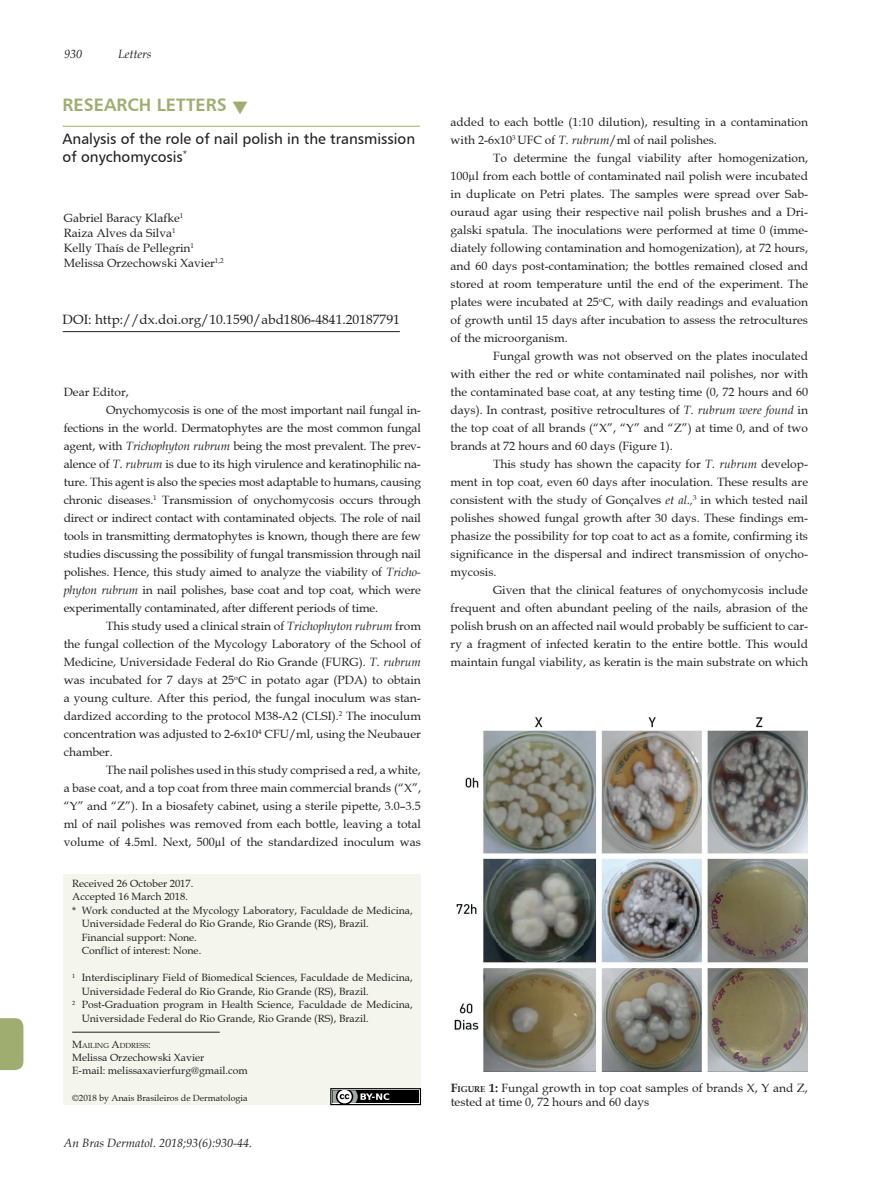
<style>
.page{position:relative;width:893px;height:1191px;background:#fff}
.page>*{position:absolute;margin:0;border:0;box-sizing:border-box;transform-origin:0 0}
.t1{font:18px "Humanist 777 BT Bold B";color:#a0ad71}
.t2{font:15px/18px "Humanist 777 BT Roman B";color:#231f20}
.t3{font:13.5px "Book Antiqua";color:#231f20}
.ABD-ING_-_2016{font:12px/18px "Book Antiqua";color:#231f20;text-align:justify}
.ABD-ING_-_2016_-_Fin{font:12px/18px "Book Antiqua";color:#231f20;text-align:justify}
.Autores{font:12px "Book Antiqua";color:#231f20}
.Normal__Web{font:12px/14.2px "Book Antiqua";color:#231f20}
.t4{font:italic 12px "Book Antiqua";color:#231f20}
.t5{font:10.5px/13.5px "Book Antiqua";color:#231f20}
.t6{font:9px "Book Antiqua";color:#231f20}
.t7{font:7.35px "Book Antiqua";color:#231f20}
.s1{font-style:italic}
.s2{font-size:10.5px}
.s3{font-weight:700}
.s4{font-weight:700;font-size:8.4px}
</style>
<div class="page">
<svg style="left:0;top:1018px;width:23px;height:52px"></svg>
<div style="left:64px;top:874px;width:357px;height:231px;background:#f4f5ed"></div>
<hr style="left:72px;top:1032px;width:148px;height:1px;background:#231f20">
<hr style="left:63px;top:126px;width:357px;height:1px;background:#a0ad71">
<hr style="left:63px;top:331px;width:337px;height:1px;background:#231f20">
<svg style="left:330px;top:1088px;width:91px;height:17px;background:#4c4c4c"></svg>
<img style="left:454px;top:717px;width:354px;height:354px">
<p class="t4" style="left:64px;top:46px;width:19px">930</p>
<p class="t4" style="left:118px;top:46px;width:35px">Letters</p>
<p class="t1" style="left:63px;top:93px;width:11px">RESE</p>
<p class="t1" style="left:104px;top:93px;width:64px">ARCH LETTERS</p>
<p class="t2" style="left:63px;top:129px;width:354px">Analysis of the role of nail polish in the transmission of onychomycosis<sup>*</sup></p>
<p class="Autores" style="left:64px;top:210px;width:121px">Gabriel Baracy Klafke<sup>1</sup></p>
<p class="Autores" style="left:64px;top:225px;width:113px">Raiza Alves da Silva<sup>1</sup></p>
<p class="Autores" style="left:64px;top:240px;width:132px">Kelly Thaís de Pellegrin<sup>1</sup></p>
<p class="Autores" style="left:64px;top:255px;width:161px">Melissa Orzechowski Xavier<sup>1,2</sup></p>
<p class="t3" style="left:63px;top:311px;width:339px">DOI: http://dx.doi.org/10.1590/abd1806-4841.20187791</p>
<p class="ABD-ING_-_2016" style="left:64px;top:383px;width:67px">Dear Editor,</p>
<p class="ABD-ING_-_2016" style="left:64px;top:401px;width:359px;text-indent:43px">Onychomycosis is one of the most important nail fungal in&shy;fections in the world. Dermatophytes are the most common fungal agent, with <span class="s1">Trichophyton rubrum</span> being the most prevalent<span class="s1">.</span> The prev&shy;alence of <span class="s1">T. rubrum</span> is due to its high virulence and keratinophilic na&shy;ture. This agent is also the species most adaptable to humans, causing chronic diseases.<sup>1</sup> Transmission of onychomycosis occurs through direct or indirect contact with contaminated objects. The role of nail tools in transmitting dermatophytes is known, though there are few studies discussing the possibility of fungal transmission through nail polishes. Hence, this study aimed to analyze the viability of <span class="s1">Tricho&shy;phyton rubrum</span> in nail polishes, base coat and top coat, which were experimentally contaminated, after different periods of time.</p>
<p class="ABD-ING_-_2016" style="left:64px;top:617px;width:359px;text-indent:43px">This study used a clinical strain of <span class="s1">Trichophyton rubrum</span> from the fungal collection of the Mycology Laboratory of the School of Medicine, Universidade Federal do Rio Grande (FURG). <span class="s1">T. rubrum </span>was incubated for 7 days at 25<sup>o</sup>C in potato agar (PDA) to obtain a young culture. After this period, the fungal inoculum was stan&shy;dardized according to the protocol M38-A2 (CLSI).<sup>2</sup> The inoculum concentration was adjusted to 2-6x10<sup>4</sup> CFU/ml, using the Neubauer chamber.</p>
<p class="ABD-ING_-_2016" style="left:64px;top:761px;width:359px;text-indent:43px">The nail polishes used in this study comprised a red, a white, a base coat, and a top coat from three main commercial brands (“X”, “Y” and “Z”). In a biosafety cabinet, using a sterile pipette, 3.0–3.5 ml of nail polishes was removed from each bottle, leaving a total volume of 4.5ml. Next, 500µl of the standardized inoculum was</p>
<p class="t5" style="left:72px;top:876px;width:123px">Received 26 October 2017.</p>
<p class="t5" style="left:72px;top:890px;width:117px">Accepted 16 March 2018.</p>
<p class="t5" style="left:82px;top:903px;width:332px;text-indent:-9px">* Work conducted at the Mycology Laboratory, Faculdade de Medicina,<br>Universidade Federal do Rio Grande, Rio Grande (RS), Brazil.</p>
<p class="t5" style="left:82px;top:930px;width:117px">Financial support: None.</p>
<p class="t5" style="left:82px;top:944px;width:121px">Conflict of interest: None.</p>
<p class="t5" style="left:82px;top:971px;width:332px;text-indent:-9px"><sup>1</sup> Interdisciplinary Field of Biomedical Sciences, Faculdade de Medicina,<br>Universidade Federal do Rio Grande, Rio Grande (RS), Brazil.</p>
<p class="t5" style="left:82px;top:998px;width:332px;text-indent:-9px"><sup>2</sup> Post-Graduation program in Health Science, Faculdade de Medicina,<br>Universidade Federal do Rio Grande, Rio Grande (RS), Brazil.</p>
<p class="t7" style="left:72px;top:1041px;width:80px"><span class="s2">M</span>AILING <span class="s2">A</span>DDRESS<span class="s2">:</span></p>
<p class="t5" style="left:72px;top:1050px;width:134px">Melissa Orzechowski Xavier</p>
<p class="t5" style="left:72px;top:1063px;width:177px">E-mail: melissaxavierfurg@gmail.com</p>
<p class="t6" style="left:72px;top:1092px;width:177px">©2018 by Anais Brasileiros de Dermatologia</p>
<p class="t4" style="left:64px;top:1134px;width:190px">An Bras Dermatol. 2018;93(6):930-44.</p>
<p class="ABD-ING_-_2016" style="left:451px;top:113px;width:359px">added to each bottle (1:10 dilution), resulting in a contamination with 2-6x10<sup>3</sup> UFC of <span class="s1">T. rubrum</span>/ml of nail polishes.</p>
<p class="ABD-ING_-_2016" style="left:451px;top:149px;width:359px;text-indent:43px">To determine the fungal viability after homogenization, 100µl from each bottle of contaminated nail polish were incubated in duplicate on Petri plates. The samples were spread over Sab&shy;ouraud agar using their respective nail polish brushes and a Dri&shy;galski spatula. The inoculations were performed at time 0 (imme&shy;diately following contamination and homogenization), at 72 hours, and 60 days post-contamination; the bottles remained closed and stored at room temperature until the end of the experiment. The plates were incubated at 25<sup>o</sup>C, with daily readings and evaluation of growth until 15 days after incubation to assess the retrocultures of the microorganism.</p>
<p class="ABD-ING_-_2016_-_Fin" style="left:451px;top:347px;width:359px;text-indent:43px">Fungal growth was not observed on the plates inoculated with either the red or white contaminated nail polishes, nor with the contaminated base coat, at any testing time (0, 72 hours and 60 days). In contrast, positive retrocultures of <span class="s1">T. rubrum were found</span> in the top coat of all brands (“X”, “Y” and “Z”) at time 0, and of two brands at 72 hours and 60 days (Figure 1).</p>
<p class="ABD-ING_-_2016" style="left:451px;top:455px;width:359px;text-indent:43px">This study has shown the capacity for <span class="s1">T. rubrum</span> develop&shy;ment in top coat, even 60 days after inoculation. These results are consistent with the study of Gonçalves <span class="s1">et al.,</span><sup>3</sup> in which tested nail polishes showed fungal growth after 30 days. These findings em&shy;phasize the possibility for top coat to act as a fomite, confirming its significance in the dispersal and indirect transmission of onycho&shy;mycosis.</p>
<p class="ABD-ING_-_2016" style="left:451px;top:581px;width:359px;text-indent:43px">Given that the clinical features of onychomycosis include frequent and often abundant peeling of the nails, abrasion of the polish brush on an affected nail would probably be sufficient to car&shy;ry a fragment of infected keratin to the entire bottle. This would maintain fungal viability, as keratin is the main substrate on which</p>
<p class="Normal__Web" style="left:451px;top:1080px;width:359px"><span class="s3">F</span><span class="s4">IGURE</span> <span class="s3">1:</span> Fungal growth in top coat samples of brands X, Y and Z, tested at time 0, 72 hours and 60 days</p>
</div>
